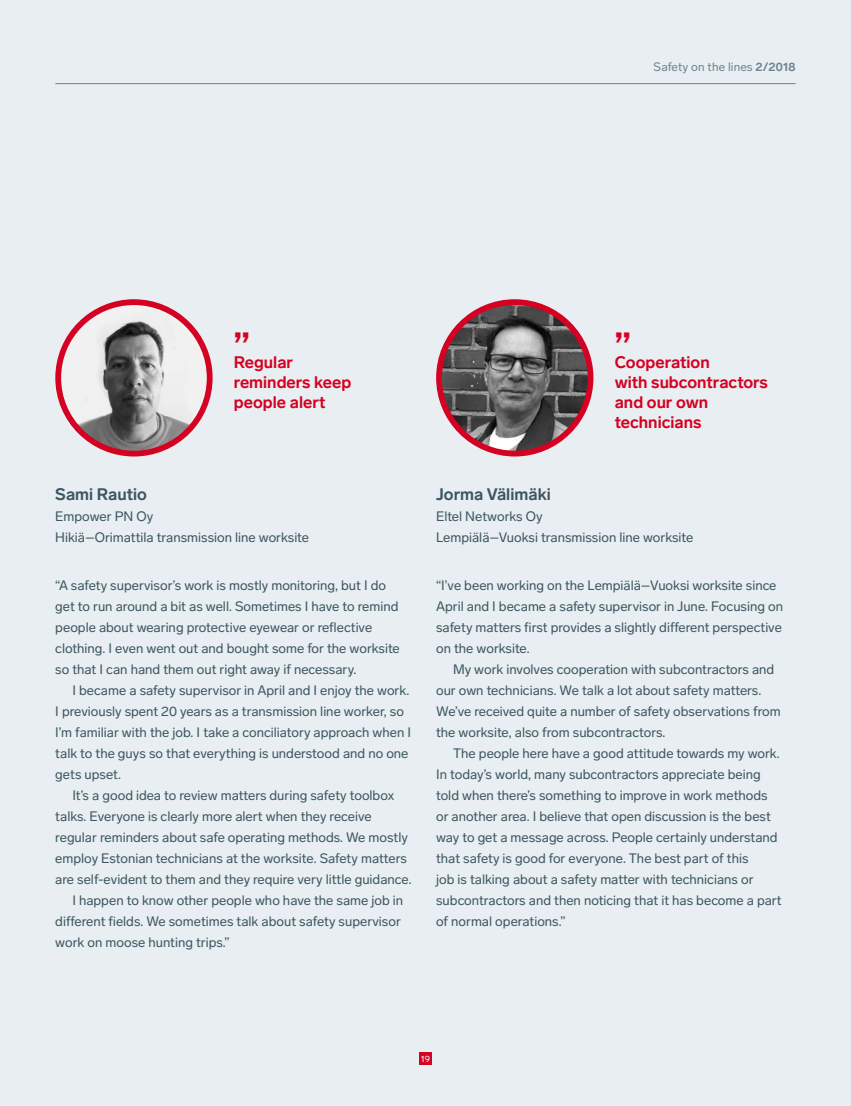
<style>
.page{position:relative;width:851px;height:1106px;background:#fff}
.page>*{position:absolute;margin:0;border:0;box-sizing:border-box;transform-origin:0 0}
.t1{font:700 36px "Lab Grotesque";color:#d40122}
.t2{font:700 16.5px/19.8px "Lab Grotesque";color:#d40122}
.t3{font:700 16.5px "Lab Grotesque";color:#3c5662}
.t4{font:13.5px/21px "Lab Grotesque";color:#3c5662}
.t5{font:12px "Lab Grotesque";letter-spacing:.01em;color:#6b8490}
.t6{font:9px "Lab Grotesque";color:#fff}
.s1{font-weight:700}
</style>
<div class="page">
<div style="left:0;top:0;width:850px;height:1106px;background:#e8eef1"></div>
<hr style="left:55px;top:83px;width:740px;height:1px;background:#6b8490">
<div style="left:419px;top:1052px;width:13px;height:12px;background:#d40122"></div>
<img style="left:58px;top:302px;width:152px;height:151px;border-radius:76px">
<div style="left:55px;top:299px;width:157px;height:157px;border:6px solid #d40122;border-radius:50%"></div>
<img style="left:439px;top:302px;width:151px;height:151px;border-radius:76px">
<div style="left:436px;top:299px;width:157px;height:157px;border:6px solid #d40122;border-radius:50%"></div>
<p class="t5" style="left:653px;top:59px;width:143px">Safety on the lines <span class="s1">2/2018</span></p>
<h1 class="t1" style="left:234px;top:324px;width:18px">”</h1>
<p class="t2" style="left:234px;top:352px;width:119px">Regular reminders keep people alert</p>
<h1 class="t1" style="left:614px;top:324px;width:18px">”</h1>
<p class="t2" style="left:614px;top:352px;width:155px">Cooperation<br>with subcontractors and our own technicians</p>
<p class="t3" style="left:55px;top:485px;width:93px">Sami Rautio</p>
<p class="t4" style="left:55px;top:506px;width:255px">Empower PN Oy<br>Hikiä–Orimattila transmission line worksite</p>
<p class="t4" style="left:55px;top:574px;width:346px">“A safety supervisor’s work is mostly monitoring, but I do get to run around a bit as well. Sometimes I have to remind people about wearing protective eyewear or reflective clothing. I even went out and bought some for the worksite so that I can hand them out right away if necessary.</p>
<p class="t4" style="left:55px;top:679px;width:357px;text-indent:17px">I became a safety supervisor in April and I enjoy the work.<br>I previously spent 20 years as a transmission line worker, so I’m familiar with the job. I take a conciliatory approach when I talk to the guys so that everything is understood and no one gets upset.</p>
<p class="t4" style="left:72px;top:784px;width:323px">It’s a good idea to review matters during safety toolbox</p>
<p class="t4" style="left:55px;top:806px;width:318px">talks. Everyone is clearly more alert when they receive</p>
<p class="t4" style="left:55px;top:827px;width:354px">regular reminders about safe operating methods. We mostly</p>
<p class="t4" style="left:55px;top:848px;width:353px">employ Estonian technicians at the worksite. Safety matters</p>
<p class="t4" style="left:55px;top:869px;width:358px">are self-evident to them and they require very little guidance.</p>
<p class="t4" style="left:72px;top:890px;width:332px">I happen to know other people who have the same job in</p>
<p class="t4" style="left:55px;top:911px;width:347px">different fields. We sometimes talk about safety supervisor</p>
<p class="t4" style="left:55px;top:932px;width:176px">work on moose hunting trips.”</p>
<p class="t3" style="left:436px;top:485px;width:116px">Jorma Välimäki</p>
<p class="t4" style="left:436px;top:506px;width:259px">Eltel Networks Oy<br>Lempiälä–Vuoksi transmission line worksite</p>
<p class="t4" style="left:436px;top:574px;width:348px">“I’ve been working on the Lempiälä–Vuoksi worksite since April and I became a safety supervisor in June. Focusing on safety matters first provides a slightly different perspective on the worksite.</p>
<p class="t4" style="left:436px;top:658px;width:346px;text-indent:17px">My work involves cooperation with subcontractors and our own technicians. We talk a lot about safety matters.<br>We’ve received quite a number of safety observations from the worksite, also from subcontractors.</p>
<p class="t4" style="left:436px;top:742px;width:347px;text-indent:17px">The people here have a good attitude towards my work.<br>In today’s world, many subcontractors appreciate being told when there’s something to improve in work methods or another area. I believe that open discussion is the best way to get a message across. People certainly understand that safety is good for everyone. The best part of this<br>job is talking about a safety matter with technicians or subcontractors and then noticing that it has become a part of normal operations.”</p>
<p class="t6" style="left:421px;top:1053px;width:11px">19</p>
</div>
